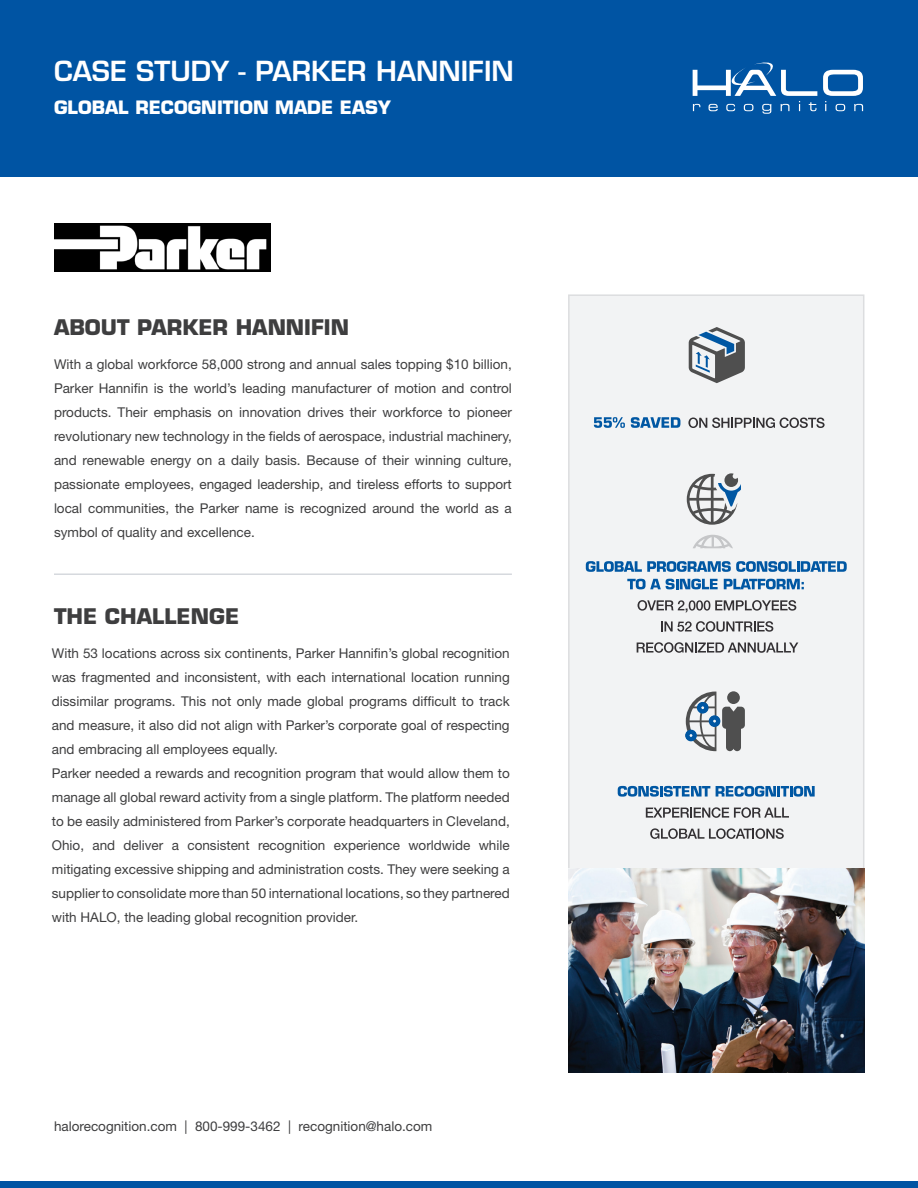
<style>
.page{position:relative;width:918px;height:1188px;background:#fff}
.page>*{position:absolute;margin:0;border:0;box-sizing:border-box;transform-origin:0 0}
.t1{font:600 27px "Eurostile LT Std";color:#fff}
.t2{font:700 21px "Eurostile LT Std";color:#3e3e3f}
.t3{font:700 18px "Eurostile LT Std";color:#fff}
.Body{font:13.5px/24px "Helvetica Neue LT Std";color:#3e3e3f;text-align:justify}
</style>
<div class="page">
<div style="left:0;top:0;width:918px;height:176px;background:#0054a3"></div>
<div style="left:0;top:1182px;width:459px;height:6px;background:#0054a3"></div>
<div style="left:459px;top:1182px;width:459px;height:6px;background:#0054a3"></div>
<svg style="left:693px;top:62px;width:124px;height:52px"></svg>
<svg style="left:823px;top:70px;width:40px;height:41px"></svg>
<img style="left:54px;top:224px;width:216px;height:48px">
<div style="left:568px;top:294px;width:296px;height:778px;background:#f2f3f4;border:2px solid #dcdddf"></div>
<hr style="left:54px;top:573px;width:458px;height:2px;background:#d6d9de">
<svg style="left:594px;top:417px;width:31px;height:11px"></svg>
<svg style="left:631px;top:417px;width:49px;height:11px"></svg>
<svg style="left:688px;top:418px;width:137px;height:10px"></svg>
<svg style="left:586px;top:561px;width:261px;height:11px"></svg>
<svg style="left:627px;top:579px;width:91px;height:10px"></svg>
<svg style="left:724px;top:579px;width:80px;height:10px"></svg>
<svg style="left:638px;top:600px;width:158px;height:13px"></svg>
<svg style="left:661px;top:621px;width:112px;height:11px"></svg>
<svg style="left:637px;top:642px;width:161px;height:11px"></svg>
<svg style="left:618px;top:786px;width:92px;height:11px"></svg>
<svg style="left:716px;top:786px;width:99px;height:11px"></svg>
<svg style="left:646px;top:807px;width:143px;height:11px"></svg>
<svg style="left:650px;top:828px;width:134px;height:11px"></svg>
<svg style="left:689px;top:327px;width:56px;height:56px"></svg>
<svg style="left:738px;top:484px;width:3px;height:8px"></svg>
<svg style="left:687px;top:473px;width:51px;height:52px"></svg>
<img style="left:693px;top:535px;width:40px;height:13px">
<svg style="left:685px;top:692px;width:60px;height:59px"></svg>
<img style="left:568px;top:868px;width:296px;height:204px">
<p class="t1" style="left:54px;top:55px;width:461px">CASE STUDY - PARKER HANNIFIN</p>
<p class="t3" style="left:54px;top:96px;width:338px">GLOBAL RECOGNITION MADE EASY</p>
<p class="t2" style="left:54px;top:315px;width:297px">ABOUT PARKER HANNIFIN</p>
<p class="Body" style="left:54px;top:352px;width:459px">With a global workforce 58,000 strong and annual sales topping $10 billion, Parker Hannifin is the world’s leading manufacturer of motion and control products. Their emphasis on innovation drives their workforce to pioneer revolutionary new technology in the fields of aerospace, industrial machinery, and renewable energy on a daily basis. Because of their winning culture, passionate employees, engaged leadership, and tireless efforts to support local communities, the Parker name is recognized around the world as a symbol of quality and excellence.</p>
<p class="t2" style="left:54px;top:604px;width:187px">THE CHALLENGE</p>
<p class="Body" style="left:52px;top:641px;width:459px">With 53 locations across six continents, Parker Hannifin’s global recognition was fragmented and inconsistent, with each international location running dissimilar programs. This not only made global programs difficult to track and measure, it also did not align with Parker’s corporate goal of respecting and embracing all employees equally.</p>
<p class="Body" style="left:52px;top:761px;width:459px">Parker needed a rewards and recognition program that would allow them to manage all global reward activity from a single platform. The platform needed to be easily administered from Parker’s corporate headquarters in Cleveland, Ohio, and deliver a consistent recognition experience worldwide while mitigating excessive shipping and administration costs. They were seeking a</p>
<p class="Body" style="left:52px;top:881px;width:459px">supplier to consolidate more than 50 international locations, so they partnered with HALO, the leading global recognition provider.</p>
<p class="Body" style="left:54px;top:1114px;width:380px">halorecognition.com | 800-999-3462 | recognition@halo.com</p>
</div>
